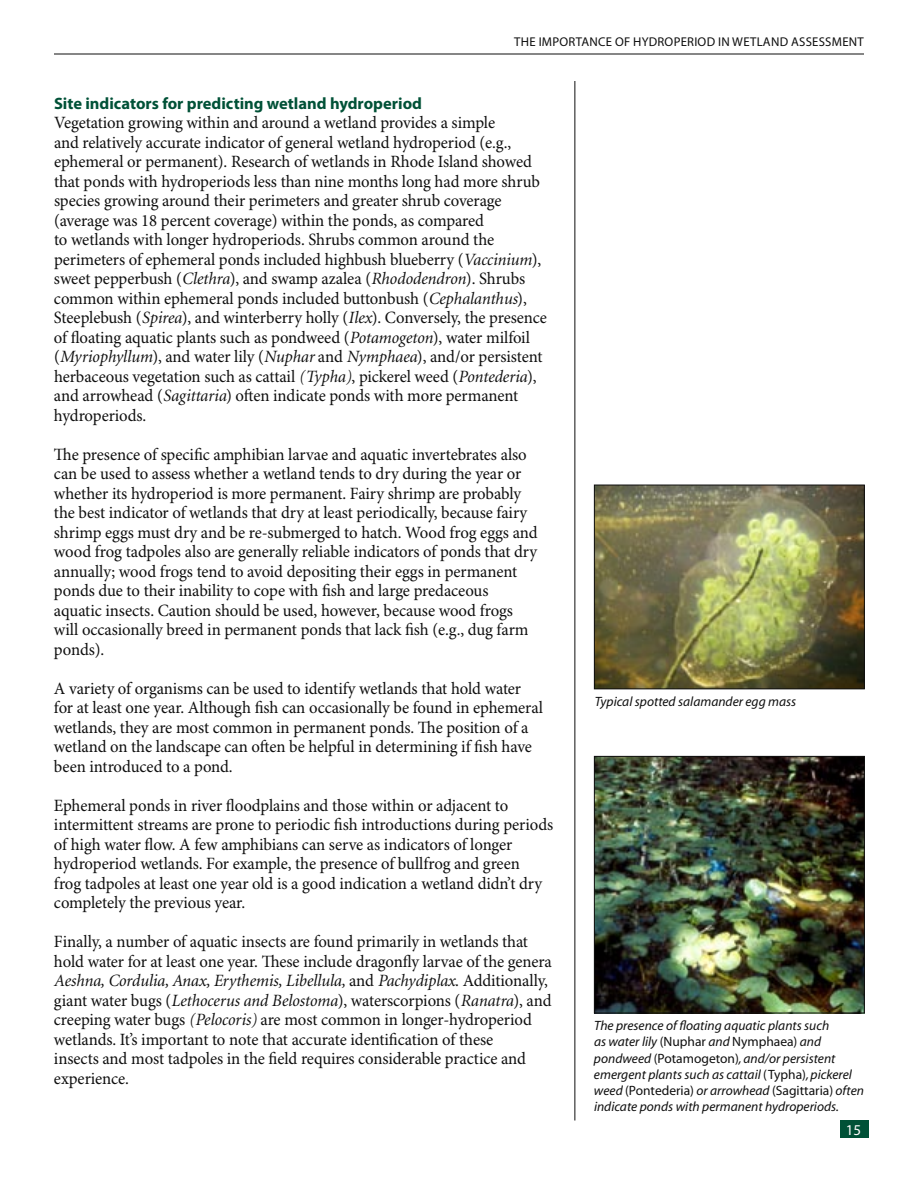
<style>
.page{position:relative;width:918px;height:1188px;background:#fff}
.page>*{position:absolute;margin:0;border:0;box-sizing:border-box;transform-origin:0 0}
.t1{font:17.25px/19.5px "Minion Pro";letter-spacing:-.005em;color:#0f0f0f}
.t2{font:italic 17.25px "Minion";letter-spacing:-.005em;color:#0f0f0f}
.t3{font:700 16.5px "Myriad Pro";color:#005137}
.t4{font:15px "Myriad Pro";color:#fff}
.t5{font:italic 13.5px/16.2px "Myriad";color:#0f0f0f}
.t6{font:12.75px "Myriad Pro";letter-spacing:.02em;color:#0f0f0f}
.s1{font-family:"Minion";font-style:italic}
.s2{font-family:"Minion Pro";font-style:normal}
.s3{font-style:normal}
</style>
<div class="page">
<div style="left:840px;top:1120px;width:29px;height:18px;background:#005137"></div>
<hr style="left:54px;top:54px;width:810px;height:1px;background:#0f0f0f">
<img style="left:596px;top:487px;width:267px;height:200px">
<div style="left:594px;top:485px;width:271px;height:204px;border:1px solid #0f0f0f"></div>
<img style="left:596px;top:758px;width:267px;height:253px">
<div style="left:594px;top:756px;width:271px;height:257px;border:1px solid #0f0f0f"></div>
<hr style="left:574px;top:81px;width:1px;height:1039px;background:#0f0f0f">
<p class="t6" style="left:514px;top:35px;width:351px">THE IMPORTANCE OF HYDROPERIOD IN WETLAND ASSESSMENT</p>
<p class="t3" style="left:54px;top:92px;width:370px">Site indicators for predicting wetland hydroperiod</p>
<p class="t1" style="left:54px;top:113px;width:495px">Vegetation growing within and around a wetland provides a simple<br>and relatively accurate indicator of general wetland hydroperiod (e.g., ephemeral or permanent). Research of wetlands in Rhode Island showed that ponds with hydroperiods less than nine months long had more shrub species growing around their perimeters and greater shrub coverage (average was 18 percent coverage) within the ponds, as compared<br>to wetlands with longer hydroperiods. Shrubs common around the perimeters of ephemeral ponds included highbush blueberry (<span class="s1">Vaccinium</span>), sweet pepperbush (<span class="s1">Clethra</span>), and swamp azalea (<span class="s1">Rhododendron</span>). Shrubs common within ephemeral ponds included buttonbush (<span class="s1">Cephalanthus</span>), Steeplebush (<span class="s1">Spirea</span>), and winterberry holly (<span class="s1">Ilex</span>). Conversely, the presence of floating aquatic plants such as pondweed (<span class="s1">Potamogeton</span>), water milfoil (<span class="s1">Myriophyllum</span>), and water lily (<span class="s1">Nuphar</span> and <span class="s1">Nymphaea</span>), and/or persistent herbaceous vegetation such as cattail <span class="s1">(Typha)</span>, pickerel weed (<span class="s1">Pontederia</span>), and arrowhead (<span class="s1">Sagittaria</span>) often indicate ponds with more permanent hydroperiods.</p>
<p class="t1" style="left:54px;top:445px;width:485px">The presence of specific amphibian larvae and aquatic invertebrates also can be used to assess whether a wetland tends to dry during the year or whether its hydroperiod is more permanent. Fairy shrimp are probably the best indicator of wetlands that dry at least periodically, because fairy shrimp eggs must dry and be re-submerged to hatch. Wood frog eggs and wood frog tadpoles also are generally reliable indicators of ponds that dry annually; wood frogs tend to avoid depositing their eggs in permanent ponds due to their inability to cope with fish and large predaceous aquatic insects. Caution should be used, however, because wood frogs will occasionally breed in permanent ponds that lack fish (e.g., dug farm ponds).</p>
<p class="t1" style="left:54px;top:679px;width:490px">A variety of organisms can be used to identify wetlands that hold water for at least one year. Although fish can occasionally be found in ephemeral wetlands, they are most common in permanent ponds. The position of a wetland on the landscape can often be helpful in determining if fish have been introduced to a pond.</p>
<p class="t1" style="left:54px;top:796px;width:501px">Ephemeral ponds in river floodplains and those within or adjacent to intermittent streams are prone to periodic fish introductions during periods of high water flow. A few amphibians can serve as indicators of longer hydroperiod wetlands. For example, the presence of bullfrog and green<br>frog tadpoles at least one year old is a good indication a wetland didn’t dry completely the previous year.</p>
<p class="t1" style="left:54px;top:932px;width:500px">Finally, a number of aquatic insects are found primarily in wetlands that hold water for at least one year. These include dragonfly larvae of the genera</p>
<p class="t2" style="left:54px;top:972px;width:495px">Aeshna, Cordulia, Anax, Erythemis, Libellula, <span class="s2">and</span> Pachydiplax<span class="s2">. Additionally,</span></p>
<p class="t1" style="left:54px;top:991px;width:499px">giant water bugs (<span class="s1">Lethocerus and Belostoma</span>), waterscorpions (<span class="s1">Ranatra</span>), and creeping water bugs <span class="s1">(Pelocoris)</span> are most common in longer-hydroperiod wetlands. It’s important to note that accurate identification of these<br>insects and most tadpoles in the field requires considerable practice and experience.</p>
<p class="t5" style="left:595px;top:694px;width:203px">Typical spotted salamander egg mass</p>
<p class="t5" style="left:594px;top:1018px;width:272px">The presence of floating aquatic plants such<br>as water lily <span class="s3">(Nuphar</span> and <span class="s3">Nymphaea)</span> and pondweed <span class="s3">(Potamogeton)</span>, and/or persistent emergent plants such as cattail <span class="s3">(Typha)</span>, pickerel weed <span class="s3">(Pontederia)</span> or arrowhead <span class="s3">(Sagittaria)</span> often indicate ponds with permanent hydroperiods.</p>
<p class="t4" style="left:846px;top:1122px;width:17px">15</p>
</div>
